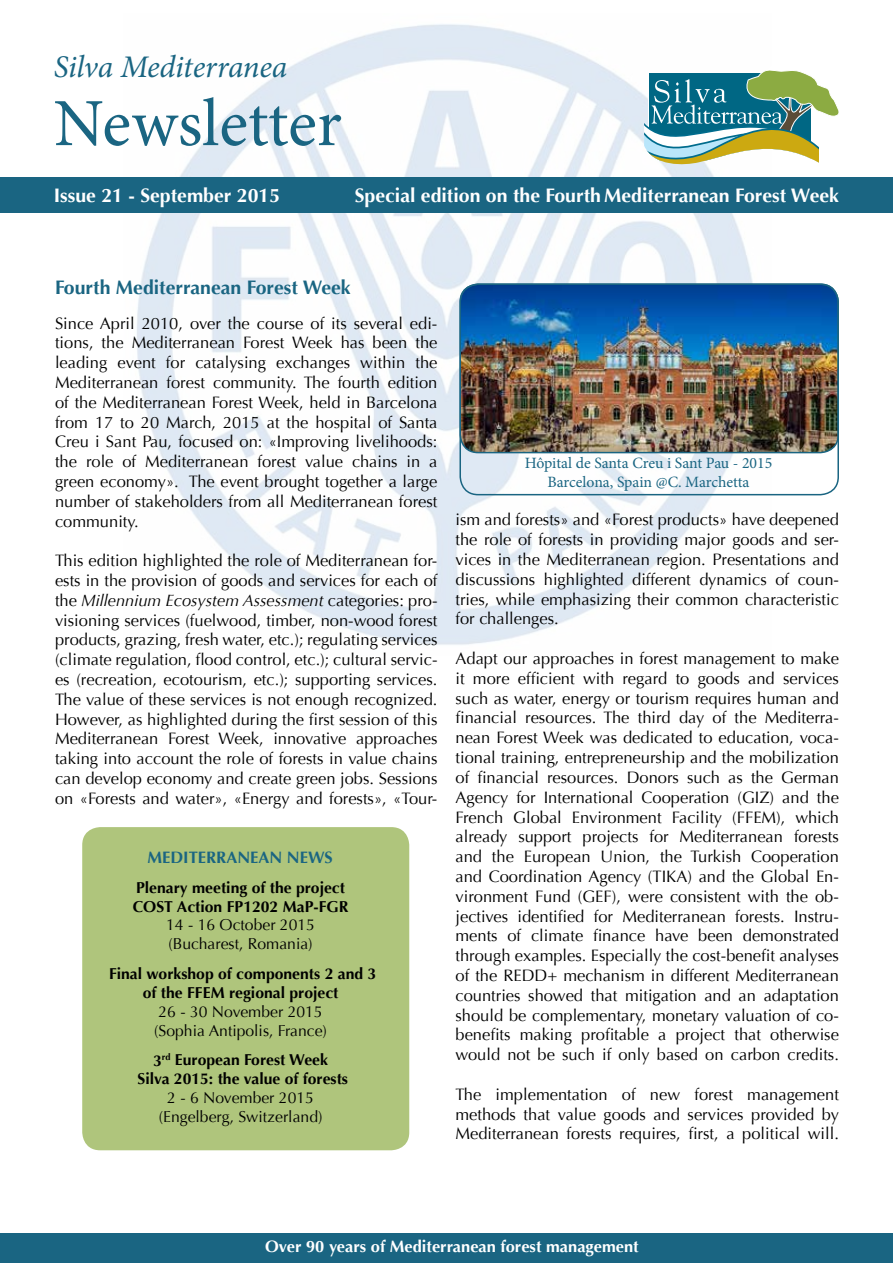
<style>
.page{position:relative;width:893px;height:1263px;background:#fff}
.page>*{position:absolute;margin:0;border:0;box-sizing:border-box;transform-origin:0 0}
.t1{font:67.5px "Minion Pro";color:#1a6582}
.t2{font:italic 31.5px "Minion Pro";color:#1a6582}
.t3{font:700 19.5px "Optima";color:#fff}
.t4{font:700 19.5px "Optima";color:#1a6582}
.t5{font:16.5px/19.8px "Optima";color:#000;text-align:justify}
.t6{font:700 16.5px "Optima";color:#fff}
.t7{font:700 16.5px "Optima";color:#1a6582}
.t8{font:700 15.75px/18.9px "Optima";color:#000;text-align:center}
.t9{font:15.75px/18.9px "Optima";color:#000}
.t10{font:15.75px/18.9px "Minion Pro";color:#1a6582;text-align:center}
.s1{font-style:italic}
</style>
<div class="page">
<img style="left:123px;top:24px;width:648px;height:621px">
<div style="left:0;top:178px;width:893px;height:35px;background:#1a6582"></div>
<svg style="left:644px;top:63px;width:195px;height:104px"></svg>
<div style="left:82px;top:827px;width:327px;height:323px;background:#afc57c;border-radius:18px"></div>
<div style="left:0;top:1234px;width:893px;height:29px;background:#1a6582"></div>
<img style="left:460px;top:284px;width:376px;height:169px">
<div style="left:459px;top:283px;width:380px;height:212px;border:2px solid #1a6582;border-radius:18px"></div>
<h2 class="t2" style="left:54px;top:46px;width:235px">Silva Mediterranea</h2>
<h1 class="t1" style="left:54px;top:78px;width:290px">Newsletter</h1>
<p class="t3" style="left:54px;top:184px;width:228px">Issue 21 - September 2015</p>
<p class="t3" style="left:355px;top:184px;width:486px">Special edition on the Fourth Mediterranean Forest Week</p>
<p class="t4" style="left:55px;top:276px;width:297px">Fourth Mediterranean Forest Week</p>
<p class="t5" style="left:55px;top:313px;width:384px">Since April 2010, over the course of its several edi&shy;tions, the Mediterranean Forest Week has been the leading event for catalysing exchanges within the Mediterranean forest community. The fourth edition of the Mediterranean Forest Week, held in Barcelona from 17 to 20 March, 2015 at the hospital of Santa Creu i Sant Pau, focused on: «Improving livelihoods: the role of Mediterranean forest value chains in a green economy». The event brought together a large number of stakeholders from all Mediterranean forest community.</p>
<p class="t5" style="left:55px;top:551px;width:384px">This edition highlighted the role of Mediterranean for&shy;ests in the provision of goods and services for each of the <span class="s1">Millennium Ecosystem Assessment</span> categories: pro&shy;visioning services (fuelwood, timber, non-wood forest products, grazing, fresh water, etc.); regulating services (climate regulation, flood control, etc.); cultural servic&shy;es (recreation, ecotourism, etc.); supporting services.<br>The value of these services is not enough recognized.<br>However, as highlighted during the first session of this Mediterranean Forest Week, innovative approaches taking into account the role of forests in value chains can develop economy and create green jobs. Sessions on «Forests and water», «Energy and forests», «Tour-</p>
<p class="t7" style="left:148px;top:848px;width:187px">MEDITERRANEAN NEWS</p>
<p class="t8" style="left:133px;top:878px;width:217px;text-align:left">Plenary meeting of the project<br>COST Action FP1202 MaP-FGR</p>
<p class="t9" style="left:166px;top:916px;width:150px">14 - 16 October 2015 (Bucharest, Romania)</p>
<p class="t8" style="left:109px;top:964px;width:269px">Final workshop of components 2 and 3 of the FFEM regional project</p>
<p class="t9" style="left:154px;top:1002px;width:174px">26 - 30 November 2015 (Sophia Antipolis, France)</p>
<p class="t8" style="left:138px;top:1051px;width:212px">3<sup>rd</sup> European Forest Week<br>Silva 2015: the value of forests</p>
<p class="t9" style="left:159px;top:1089px;width:165px;text-align:center">2 - 6 November 2015 (Engelberg, Switzerland)</p>
<p class="t10" style="left:525px;top:454px;width:249px">Hôpital de Santa Creu i Sant Pau - 2015<br>Barcelona, Spain @C. Marchetta</p>
<p class="t5" style="left:455px;top:510px;width:385px">ism and forests» and «Forest products» have deepened the role of forests in providing major goods and ser&shy;vices in the Mediterranean region. Presentations and discussions highlighted different dynamics of coun&shy;tries, while emphasizing their common characteristic for challenges.</p>
<p class="t5" style="left:455px;top:649px;width:385px">Adapt our approaches in forest management to make it more efficient with regard to goods and services such as water, energy or tourism requires human and financial resources. The third day of the Mediterra&shy;nean Forest Week was dedicated to education, voca&shy;tional training, entrepreneurship and the mobilization of financial resources. Donors such as the German Agency for International Cooperation (GIZ) and the French Global Environment Facility (FFEM), which already support projects for Mediterranean forests and the European Union, the Turkish Cooperation and Coordination Agency (TIKA) and the Global En&shy;vironment Fund (GEF), were consistent with the ob&shy;jectives identified for Mediterranean forests. Instru&shy;ments of climate finance have been demonstrated through examples. Especially the cost-benefit analyses of the REDD+ mechanism in different Mediterranean countries showed that mitigation and an adaptation should be complementary, monetary valuation of co&shy;benefits making profitable a project that otherwise would not be such if only based on carbon credits.</p>
<p class="t5" style="left:455px;top:1084px;width:385px">The implementation of new forest management methods that value goods and services provided by Mediterranean forests requires, first, a political will.</p>
<p class="t6" style="left:265px;top:1236px;width:375px">Over 90 years of Mediterranean forest management</p>
</div>
